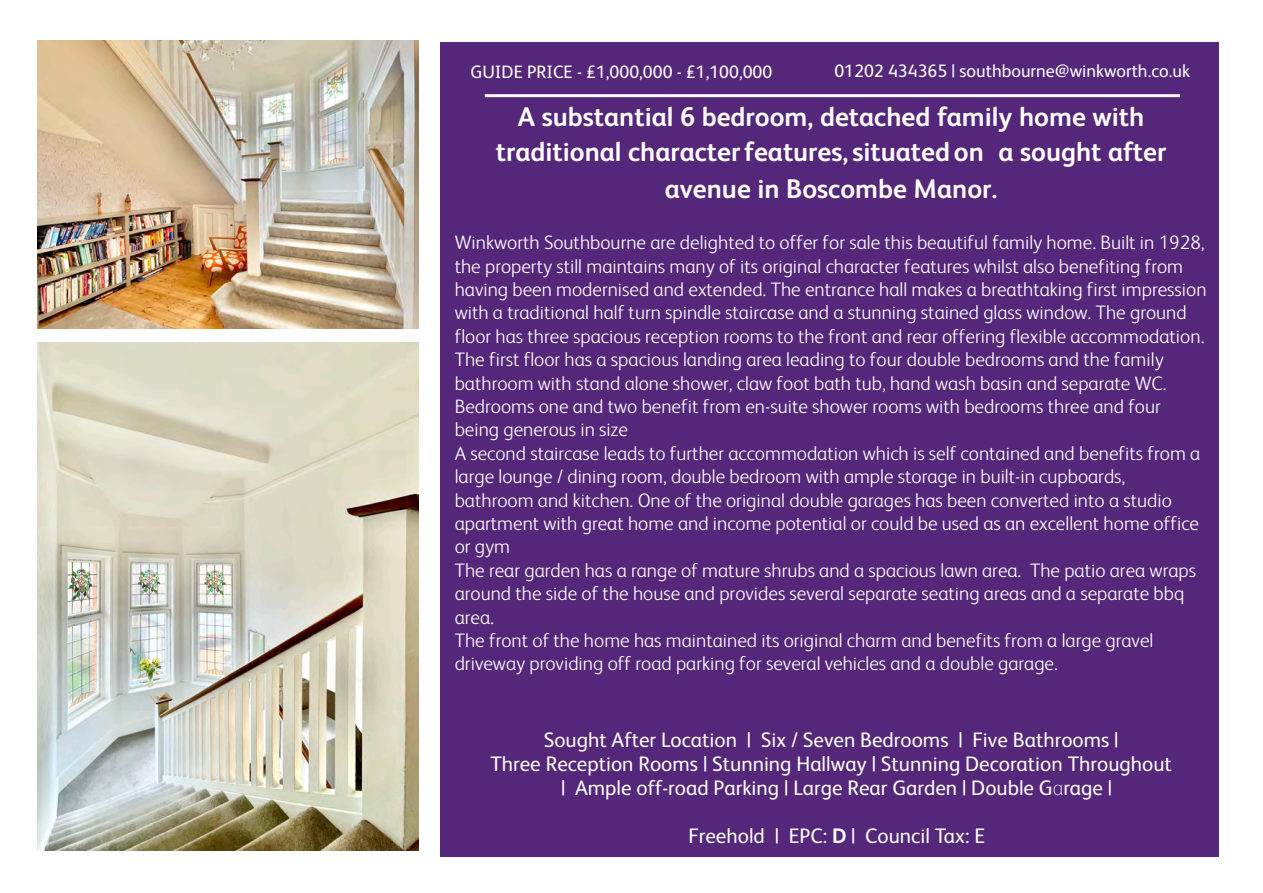
<style>
.page{position:relative;width:1263px;height:893px;background:#fff}
.page>*{position:absolute;margin:0;border:0;box-sizing:border-box;transform-origin:0 0}
.t1{font:700 27px/36px "FS Albert";color:#fff;text-align:center}
.t2{font:21px/24px "FS Albert";color:#fff;text-align:center}
.t3{font:300 19.5px/23.4px "FS Albert";color:#fff}
.t4{font:18px "FS Albert";color:#fff}
.s1{font-weight:100}
.s2{font-weight:700}
</style>
<div class="page">
<img style="left:37px;top:41px;width:382px;height:288px">
<div style="left:440px;top:42px;width:778px;height:815px;background:#55277b"></div>
<hr style="left:485px;top:94px;width:695px;height:3px;background:#fff">
<img style="left:37px;top:342px;width:382px;height:508px">
<p class="t4" style="left:471px;top:62px;width:303px">GUIDE PRICE - £1,000,000 - £1,100,000</p>
<p class="t4" style="left:834px;top:60px;width:357px">01202 434365 | southbourne@winkworth.co.uk</p>
<h1 class="t1" style="left:496px;top:98px;width:672px">A substantial 6 bedroom, detached family home with traditional character features, situated on a sought after avenue in Boscombe Manor.</h1>
<p class="t3" style="left:455px;top:231px;width:753px">Winkworth Southbourne are delighted to offer for sale this beautiful family home. Built in 1928, the property still maintains many of its original character features whilst also benefiting from having been modernised and extended. The entrance hall makes a breathtaking first impression with a traditional half turn spindle staircase and a stunning stained glass window. The ground floor has three spacious reception rooms to the front and rear offering flexible accommodation.<br>The first floor has a spacious landing area leading to four double bedrooms and the family bathroom with stand alone shower, claw foot bath tub, hand wash basin and separate WC.<br>Bedrooms one and two benefit from en-suite shower rooms with bedrooms three and four being generous in size<br>A second staircase leads to further accommodation which is self contained and benefits from a large lounge / dining room, double bedroom with ample storage in built-in cupboards, bathroom and kitchen. One of the original double garages has been converted into a studio apartment with great home and income potential or could be used as an excellent home office or gym<br>The rear garden has a range of mature shrubs and a spacious lawn area. The patio area wraps around the side of the house and provides several separate seating areas and a separate bbq area.<br>The front of the home has maintained its original charm and benefits from a large gravel driveway providing off road parking for several vehicles and a double garage.</p>
<p class="t2" style="left:490px;top:727px;width:683px">Sought After Location | Six / Seven Bedrooms | Five Bathrooms |<br>Three Reception Rooms | Stunning Hallway | Stunning Decoration Throughout | Ample off-road Parking | Large Rear Garden | Double G<span class="s1">a</span>rage |</p>
<p class="t2" style="left:688px;top:823px;width:298px">Freehold | EPC: <span class="s2">D</span> | Council Tax: E</p>
</div>
